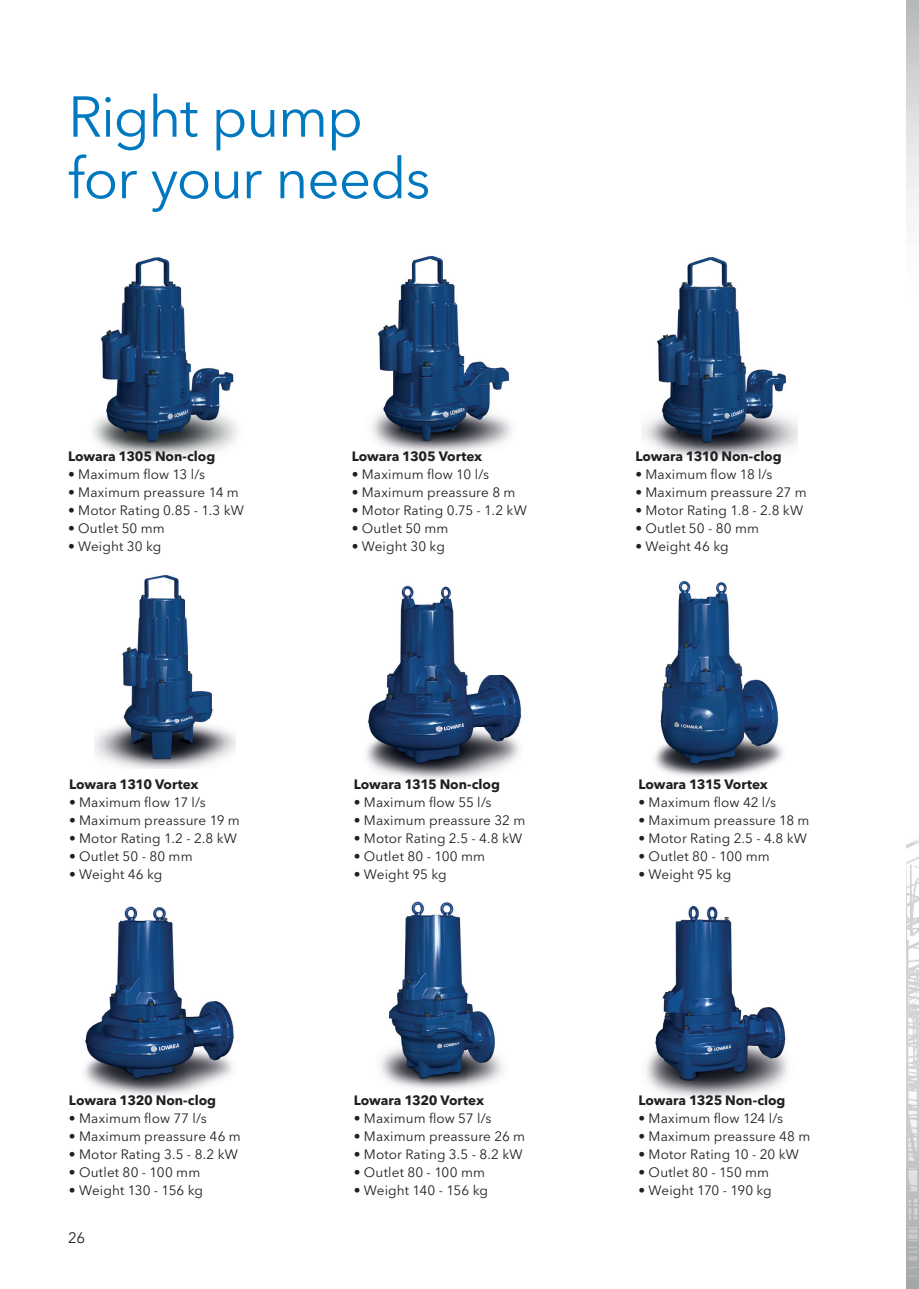
<style>
.page{position:relative;width:919px;height:1289px;background:#fff}
.page>*{position:absolute;margin:0;border:0;box-sizing:border-box;transform-origin:0 0}
.t1{font:57px/61.5px "Avenir Next LT Pro";letter-spacing:-.025em;color:#0078c0}
.t2{font:15px "Avenir Next LT Pro";color:#231f20}
.t3{font:13.5px "Avenir Next LT Pro";letter-spacing:.01em;color:#231f20}
.t4{font:700 13.5px "Avenir Next LT Pro";letter-spacing:-.005em;color:#231f20}
</style>
<div class="page">
<img style="left:906px;top:0;width:12px;height:1288px">
<img style="left:92px;top:257px;width:145px;height:200px">
<img style="left:366px;top:585px;width:156px;height:194px">
<img style="left:646px;top:905px;width:142px;height:192px">
<img style="left:371px;top:255px;width:141px;height:198px">
<img style="left:654px;top:581px;width:129px;height:196px">
<img style="left:642px;top:257px;width:155px;height:201px">
<img style="left:84px;top:906px;width:150px;height:189px">
<img style="left:94px;top:574px;width:142px;height:194px">
<img style="left:381px;top:901px;width:122px;height:188px">
<h1 class="t1" style="left:68px;top:86px;width:364px">Right pump for your needs</h1>
<p class="t4" style="left:68px;top:448px;width:149px">Lowara 1305 Non-clog</p>
<p class="t3" style="left:68px;top:466px;width:138px">• Maximum flow 13 l/s</p>
<p class="t3" style="left:68px;top:484px;width:172px">• Maximum preassure 14 m</p>
<p class="t3" style="left:68px;top:502px;width:177px">• Motor Rating 0.85 - 1.3 kW</p>
<p class="t3" style="left:68px;top:520px;width:98px">• Outlet 50 mm</p>
<p class="t3" style="left:68px;top:538px;width:95px">• Weight 30 kg</p>
<p class="t4" style="left:69px;top:776px;width:131px">Lowara 1310 Vortex</p>
<p class="t3" style="left:69px;top:794px;width:138px">• Maximum flow 17 l/s</p>
<p class="t3" style="left:69px;top:812px;width:172px">• Maximum preassure 19 m</p>
<p class="t3" style="left:69px;top:830px;width:169px">• Motor Rating 1.2 - 2.8 kW</p>
<p class="t3" style="left:69px;top:848px;width:125px">• Outlet 50 - 80 mm</p>
<p class="t3" style="left:69px;top:866px;width:95px">• Weight 46 kg</p>
<p class="t4" style="left:69px;top:1092px;width:148px">Lowara 1320 Non-clog</p>
<p class="t3" style="left:69px;top:1110px;width:139px">• Maximum flow 77 l/s</p>
<p class="t3" style="left:69px;top:1128px;width:173px">• Maximum preassure 46 m</p>
<p class="t3" style="left:69px;top:1146px;width:170px">• Motor Rating 3.5 - 8.2 kW</p>
<p class="t3" style="left:69px;top:1164px;width:133px">• Outlet 80 - 100 mm</p>
<p class="t3" style="left:69px;top:1182px;width:135px">• Weight 130 - 156 kg</p>
<p class="t2" style="left:68px;top:1228px;width:19px">26</p>
<p class="t4" style="left:351px;top:448px;width:132px">Lowara 1305 Vortex</p>
<p class="t3" style="left:351px;top:466px;width:139px">• Maximum flow 10 l/s</p>
<p class="t3" style="left:351px;top:484px;width:165px">• Maximum preassure 8 m</p>
<p class="t3" style="left:351px;top:502px;width:177px">• Motor Rating 0.75 - 1.2 kW</p>
<p class="t3" style="left:351px;top:520px;width:98px">• Outlet 50 mm</p>
<p class="t3" style="left:351px;top:538px;width:95px">• Weight 30 kg</p>
<p class="t4" style="left:354px;top:776px;width:148px">Lowara 1315 Non-clog</p>
<p class="t3" style="left:354px;top:794px;width:139px">• Maximum flow 55 l/s</p>
<p class="t3" style="left:354px;top:812px;width:173px">• Maximum preassure 32 m</p>
<p class="t3" style="left:354px;top:830px;width:170px">• Motor Rating 2.5 - 4.8 kW</p>
<p class="t3" style="left:354px;top:848px;width:133px">• Outlet 80 - 100 mm</p>
<p class="t3" style="left:354px;top:866px;width:94px">• Weight 95 kg</p>
<p class="t4" style="left:354px;top:1092px;width:132px">Lowara 1320 Vortex</p>
<p class="t3" style="left:354px;top:1110px;width:139px">• Maximum flow 57 l/s</p>
<p class="t3" style="left:354px;top:1128px;width:173px">• Maximum preassure 26 m</p>
<p class="t3" style="left:354px;top:1146px;width:170px">• Motor Rating 3.5 - 8.2 kW</p>
<p class="t3" style="left:354px;top:1164px;width:133px">• Outlet 80 - 100 mm</p>
<p class="t3" style="left:354px;top:1182px;width:136px">• Weight 140 - 156 kg</p>
<p class="t4" style="left:635px;top:448px;width:148px">Lowara 1310 Non-clog</p>
<p class="t3" style="left:635px;top:466px;width:139px">• Maximum flow 18 l/s</p>
<p class="t3" style="left:635px;top:484px;width:173px">• Maximum preassure 27 m</p>
<p class="t3" style="left:635px;top:502px;width:169px">• Motor Rating 1.8 - 2.8 kW</p>
<p class="t3" style="left:635px;top:520px;width:125px">• Outlet 50 - 80 mm</p>
<p class="t3" style="left:635px;top:538px;width:95px">• Weight 46 kg</p>
<p class="t4" style="left:638px;top:776px;width:131px">Lowara 1315 Vortex</p>
<p class="t3" style="left:638px;top:794px;width:139px">• Maximum flow 42 l/s</p>
<p class="t3" style="left:638px;top:812px;width:172px">• Maximum preassure 18 m</p>
<p class="t3" style="left:638px;top:830px;width:170px">• Motor Rating 2.5 - 4.8 kW</p>
<p class="t3" style="left:638px;top:848px;width:133px">• Outlet 80 - 100 mm</p>
<p class="t3" style="left:638px;top:866px;width:94px">• Weight 95 kg</p>
<p class="t4" style="left:638px;top:1092px;width:148px">Lowara 1325 Non-clog</p>
<p class="t3" style="left:638px;top:1110px;width:146px">• Maximum flow 124 l/s</p>
<p class="t3" style="left:638px;top:1128px;width:173px">• Maximum preassure 48 m</p>
<p class="t3" style="left:638px;top:1146px;width:162px">• Motor Rating 10 - 20 kW</p>
<p class="t3" style="left:638px;top:1164px;width:132px">• Outlet 80 - 150 mm</p>
<p class="t3" style="left:638px;top:1182px;width:135px">• Weight 170 - 190 kg</p>
</div>
